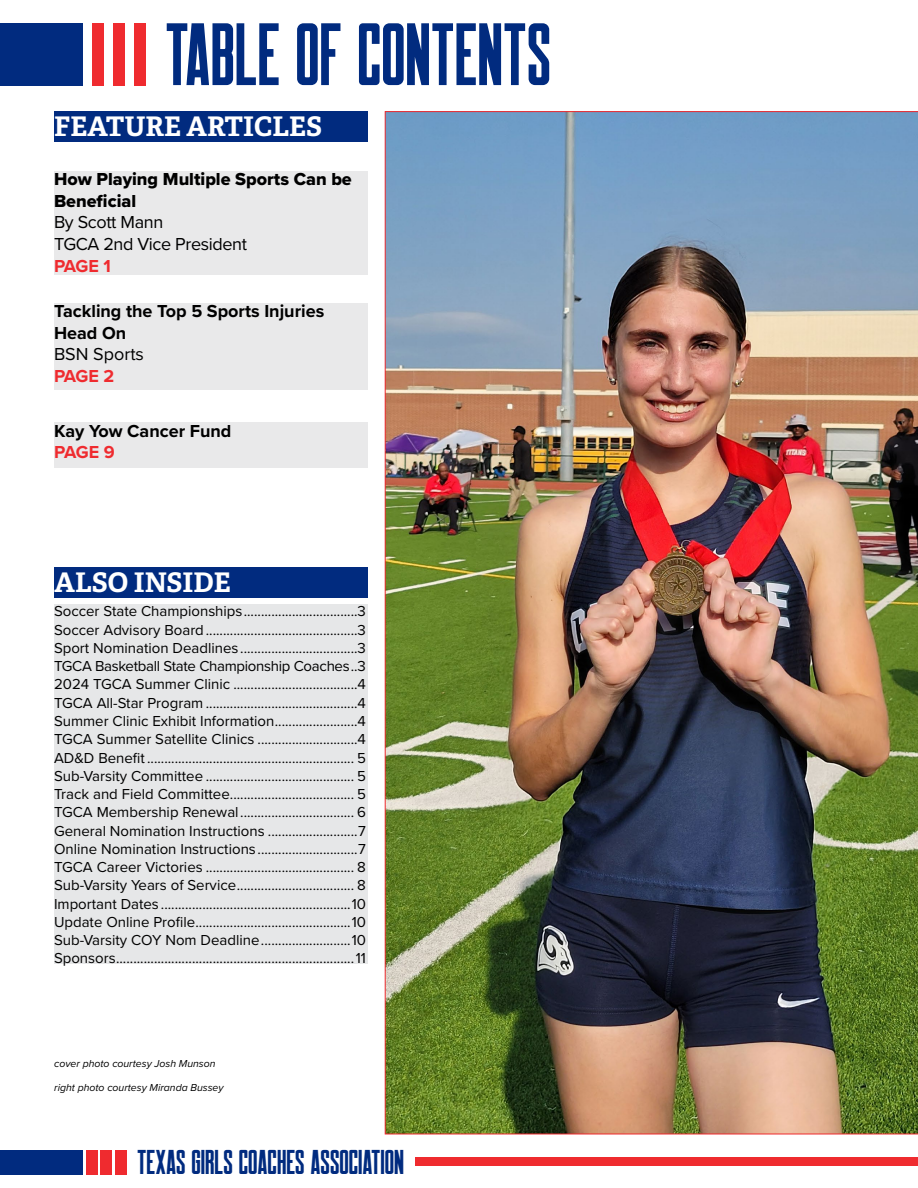
<style>
.page{position:relative;width:918px;height:1188px;background:#fff}
.page>*{position:absolute;margin:0;border:0;box-sizing:border-box;transform-origin:0 0}
.t1{font:88.5px "Robinson";color:#012b7f}
.t2{font:34.5px "Robinson";color:#012b7f}
.t3{font:700 27px "Adelle";color:#fff}
.t4{font:700 18px/21.6px "Proxima Nova";color:#000}
.t5{font:18px/21.6px "Proxima Nova Extrabld";color:#000}
.t6{font:18px/21.6px "Proxima Nova";letter-spacing:-.02em;color:#000}
.t7{font:700 18px "Proxima Nova";letter-spacing:-.035em;color:#ef2b2f}
.t8{font:18px "Proxima Nova";color:#000}
.t9{font:15px/18.3px "Proxima Nova";color:#000;text-align:justify}
.t10{font:italic 10.5px "Proxima Nova";color:#000}
</style>
<div class="page">
<img style="left:385px;top:111px;width:533px;height:1023px">
<div style="left:0;top:23px;width:83px;height:63px;background:#012b7f"></div>
<div style="left:54px;top:604px;width:313px;height:360px;background:#e6e7e8"></div>
<div style="left:92px;top:23px;width:12px;height:63px;background:#ef2b2f"></div>
<div style="left:113px;top:23px;width:12px;height:63px;background:#ef2b2f"></div>
<div style="left:134px;top:23px;width:12px;height:63px;background:#ef2b2f"></div>
<div style="left:0;top:1150px;width:83px;height:25px;background:#012b7f"></div>
<div style="left:86px;top:1150px;width:12px;height:25px;background:#ef2b2f"></div>
<div style="left:101px;top:1150px;width:11px;height:25px;background:#ef2b2f"></div>
<div style="left:115px;top:1150px;width:12px;height:25px;background:#ef2b2f"></div>
<div style="left:415px;top:1158px;width:503px;height:8px;background:#ef2b2f"></div>
<div style="left:54px;top:112px;width:313px;height:30px;background:#012b7f"></div>
<div style="left:54px;top:567px;width:314px;height:31px;background:#012b7f"></div>
<div style="left:54px;top:422px;width:314px;height:46px;background:#e9e9ea"></div>
<div style="left:54px;top:171px;width:313px;height:103px;background:#e9e9ea"></div>
<div style="left:54px;top:303px;width:313px;height:87px;background:#e9e9ea"></div>
<h1 class="t1" style="left:165px;top:10px;width:387px">TABLE OF CONTENTS</h1>
<h3 class="t3" style="left:54px;top:110px;width:269px">FEATURE ARTICLES</h3>
<p class="t5" style="left:54px;top:168px;width:299px">How Playing Multiple Sports Can be<br>Beneficial</p>
<p class="t6" style="left:54px;top:211px;width:195px">By Scott Mann<br>TGCA 2nd Vice President</p>
<p class="t7" style="left:54px;top:252px;width:59px">PAGE 1</p>
<p class="t4" style="left:54px;top:300px;width:272px">Tackling the Top 5 Sports Injuries<br>Head On</p>
<p class="t8" style="left:54px;top:341px;width:92px">BSN Sports</p>
<p class="t7" style="left:54px;top:363px;width:62px">PAGE 2</p>
<p class="t4" style="left:54px;top:420px;width:179px">Kay Yow Cancer Fund</p>
<p class="t7" style="left:54px;top:439px;width:62px">PAGE 9</p>
<h3 class="t3" style="left:55px;top:565px;width:178px">ALSO INSIDE</h3>
<p class="t9" style="left:54px;top:602px;width:314px">Soccer State Championships.................................3<br>Soccer Advisory Board............................................3<br>Sport Nomination Deadlines ..................................3<br>TGCA Basketball State Championship Coaches..3<br>2024 TGCA Summer Clinic ....................................4<br>TGCA All-Star Program ............................................4<br>Summer Clinic Exhibit Information........................4<br>TGCA Summer Satellite Clinics .............................4<br>AD&amp;D Benefit............................................................ 5<br>Sub-Varsity Committee ........................................... 5<br>Track and Field Committee.................................... 5<br>TGCA Membership Renewal................................. 6<br>General Nomination Instructions ..........................7<br>Online Nomination Instructions.............................7<br>TGCA Career Victories ........................................... 8<br>Sub-Varsity Years of Service.................................. 8<br>Important Dates .......................................................10<br>Update Online Profile.............................................10<br>Sub-Varsity COY Nom Deadline..........................10<br>Sponsors.....................................................................11</p>
<p class="t10" style="left:54px;top:1055px;width:163px">cover photo courtesy Josh Munson</p>
<p class="t10" style="left:54px;top:1079px;width:171px">right photo courtesy Miranda Bussey</p>
<h2 class="t2" style="left:137px;top:1145px;width:268px">TEXAS GIRLS COACHES ASSOCIATION</h2>
</div>
